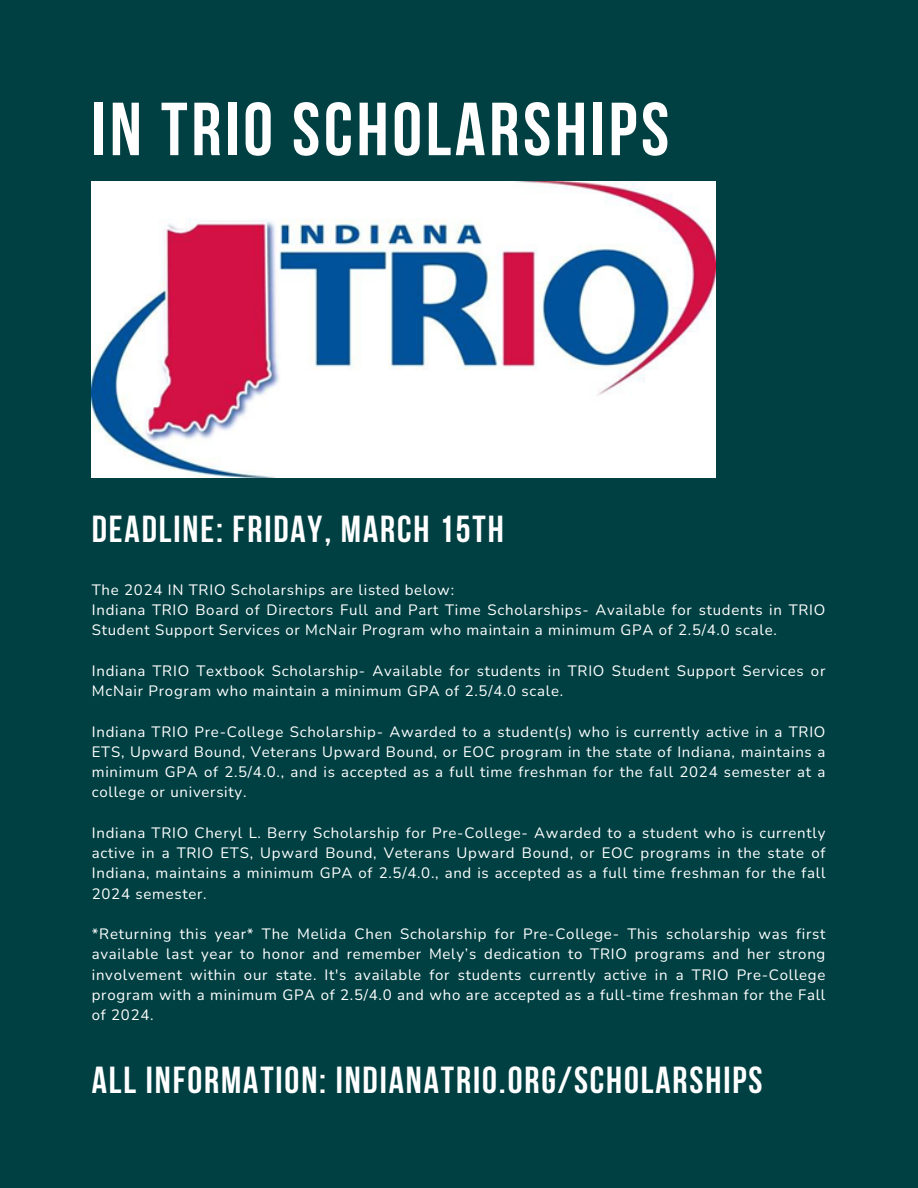
<style>
.page{position:relative;width:918px;height:1188px;background:#004042}
.page>*{position:absolute;margin:0;border:0;box-sizing:border-box;transform-origin:0 0}
.t1{font:700 75px "Bebas Neue";letter-spacing:.05em;color:#fff}
.t2{font:700 37.5px "Bebas Neue";letter-spacing:.05em;color:#fff}
.t3{font:15px/20.2px "Nunito";letter-spacing:.05em;color:#fff;text-align:justify}
</style>
<div class="page">
<img style="left:92px;top:181px;width:623px;height:296px">
<p class="t1" style="left:92px;top:99px;width:579px">IN TRIO SCHOLARSHIPS</p>
<h1 class="t2" style="left:92px;top:514px;width:413px">DEADLINE: FRIDAY, MARCH 15TH</h1>
<p class="t3" style="left:92px;top:580px;width:364px">The 2024 IN TRIO Scholarships are listed below:</p>
<h2 class="t3" style="left:92px;top:600px;width:735px">Indiana TRIO Board of Directors Full and Part Time Scholarships- Available for students in TRIO<br>Student Support Services or McNair Program who maintain a minimum GPA of 2.5/4.0 scale.</h2>
<p class="t3" style="left:92px;top:661px;width:735px">Indiana TRIO Textbook Scholarship- Available for students in TRIO Student Support Services or<br>McNair Program who maintain a minimum GPA of 2.5/4.0 scale.</p>
<p class="t3" style="left:92px;top:721px;width:735px">Indiana TRIO Pre-College Scholarship- Awarded to a student(s) who is currently active in a TRIO ETS, Upward Bound, Veterans Upward Bound, or EOC program in the state of Indiana, maintains a minimum GPA of 2.5/4.0., and is accepted as a full time freshman for the fall 2024 semester at a college or university.</p>
<p class="t3" style="left:92px;top:823px;width:735px">Indiana TRIO Cheryl L. Berry Scholarship for Pre-College- Awarded to a student who is currently active in a TRIO ETS, Upward Bound, Veterans Upward Bound, or EOC programs in the state of Indiana, maintains a minimum GPA of 2.5/4.0., and is accepted as a full time freshman for the fall 2024 semester.</p>
<p class="t3" style="left:92px;top:924px;width:735px">*Returning this year* The Melida Chen Scholarship for Pre-College- This scholarship was first available last year to honor and remember Mely’s dedication to TRIO programs and her strong involvement within our state. It's available for students currently active in a TRIO Pre-College program with a minimum GPA of 2.5/4.0 and who are accepted as a full-time freshman for the Fall of 2024.</p>
<h2 class="t2" style="left:92px;top:1065px;width:672px">ALL INFORMATION: INDIANATRIO.ORG/SCHOLARSHIPS</h2>
</div>
